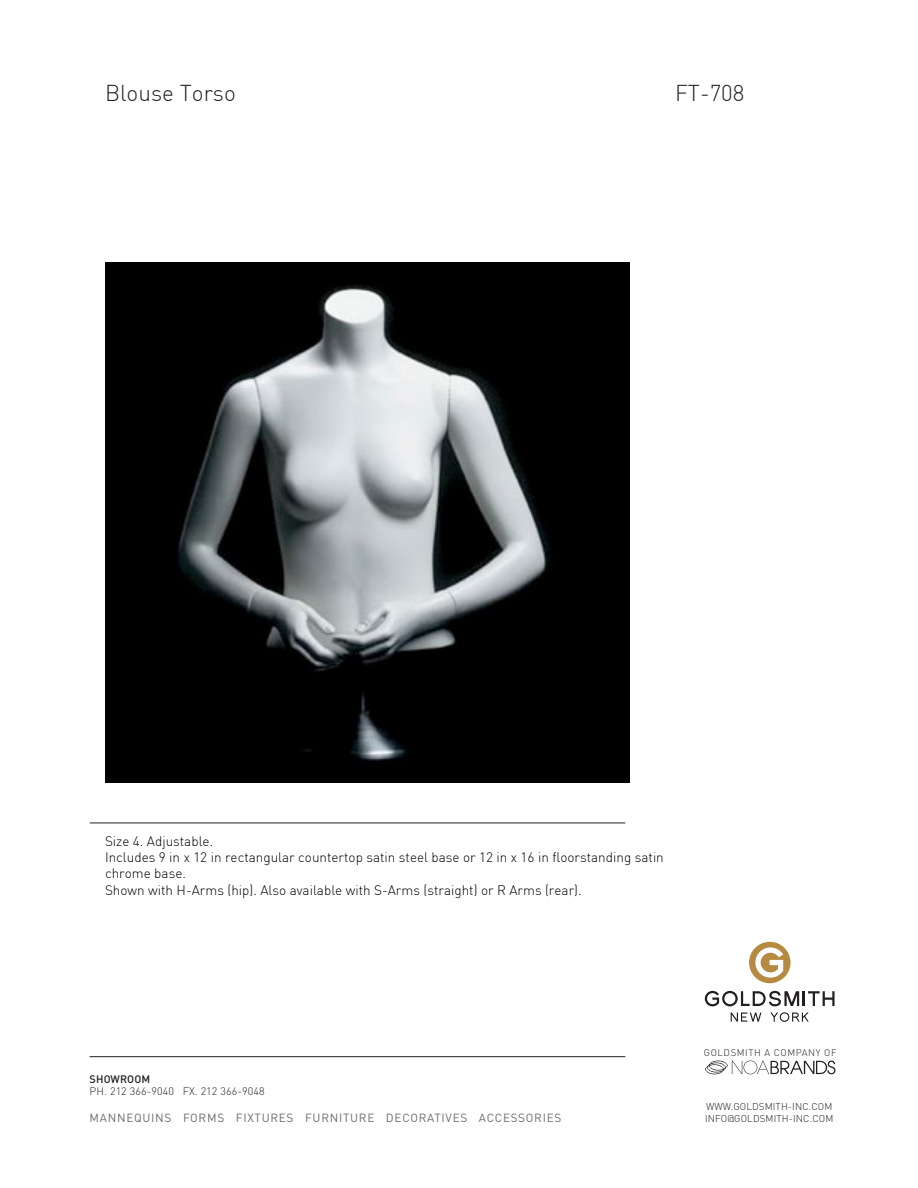
<style>
.page{position:relative;width:918px;height:1188px;background:#fff}
.page>*{position:absolute;margin:0;border:0;box-sizing:border-box;transform-origin:0 0}
.t1{font:300 22.5px "DIN Pro";color:#231f20}
.t2{font:300 13.5px/16.2px "DIN Pro";color:#000}
.t3{font:11.7px "DIN";letter-spacing:.06em;color:#6c6d70}
.t4{font:300 10.8px "DIN";letter-spacing:.01em;color:#231f20}
.t5{font:500 10.8px "DIN";letter-spacing:.01em;color:#231f20}
.t6{font:300 9.75px "DIN";letter-spacing:.01em;color:#231f20}
.t7{font:300 9.6px "DIN";letter-spacing:.06em;color:#231f20}
</style>
<div class="page">
<hr style="left:90px;top:823px;width:535px;height:1px;background:#231f20">
<hr style="left:90px;top:1056px;width:535px;height:1px;background:#231f20">
<div style="left:749px;top:942px;width:42px;height:41px;background:#b68b41;border-radius:50%"></div>
<svg style="left:705px;top:991px;width:130px;height:15px"></svg>
<svg style="left:731px;top:1013px;width:30px;height:9px"></svg>
<svg style="left:770px;top:1012px;width:39px;height:10px"></svg>
<svg style="left:755px;top:947px;width:28px;height:31px"></svg>
<svg style="left:705px;top:1061px;width:130px;height:13px"></svg>
<img style="left:105px;top:262px;width:525px;height:521px">
<h1 class="t1" style="left:105px;top:83px;width:132px">Blouse Torso</h1>
<h1 class="t1" style="left:675px;top:83px;width:71px">FT-708</h1>
<p class="t2" style="left:105px;top:834px;width:560px">Size 4. Adjustable.<br>Includes 9 in x 12 in rectangular countertop satin steel base or 12 in x 16 in floorstanding satin chrome base.<br>Shown with H-Arms (hip). Also available with S-Arms (straight) or R Arms (rear).</p>
<p class="t5" style="left:90px;top:1072px;width:62px">SHOWROOM</p>
<p class="t4" style="left:90px;top:1085px;width:177px">PH. 212 366-9040 FX. 212 366-9048</p>
<p class="t3" style="left:90px;top:1110px;width:473px">MANNEQUINS FORMS FIXTURES FURNITURE DECORATIVES ACCESSORIES</p>
<p class="t7" style="left:704px;top:1047px;width:134px">GOLDSMITH A COMPANY OF</p>
<p class="t6" style="left:706px;top:1100px;width:128px">WWW.GOLDSMITH-INC.COM</p>
<p class="t6" style="left:705px;top:1112px;width:130px">INFO@GOLDSMITH-INC.COM</p>
</div>
